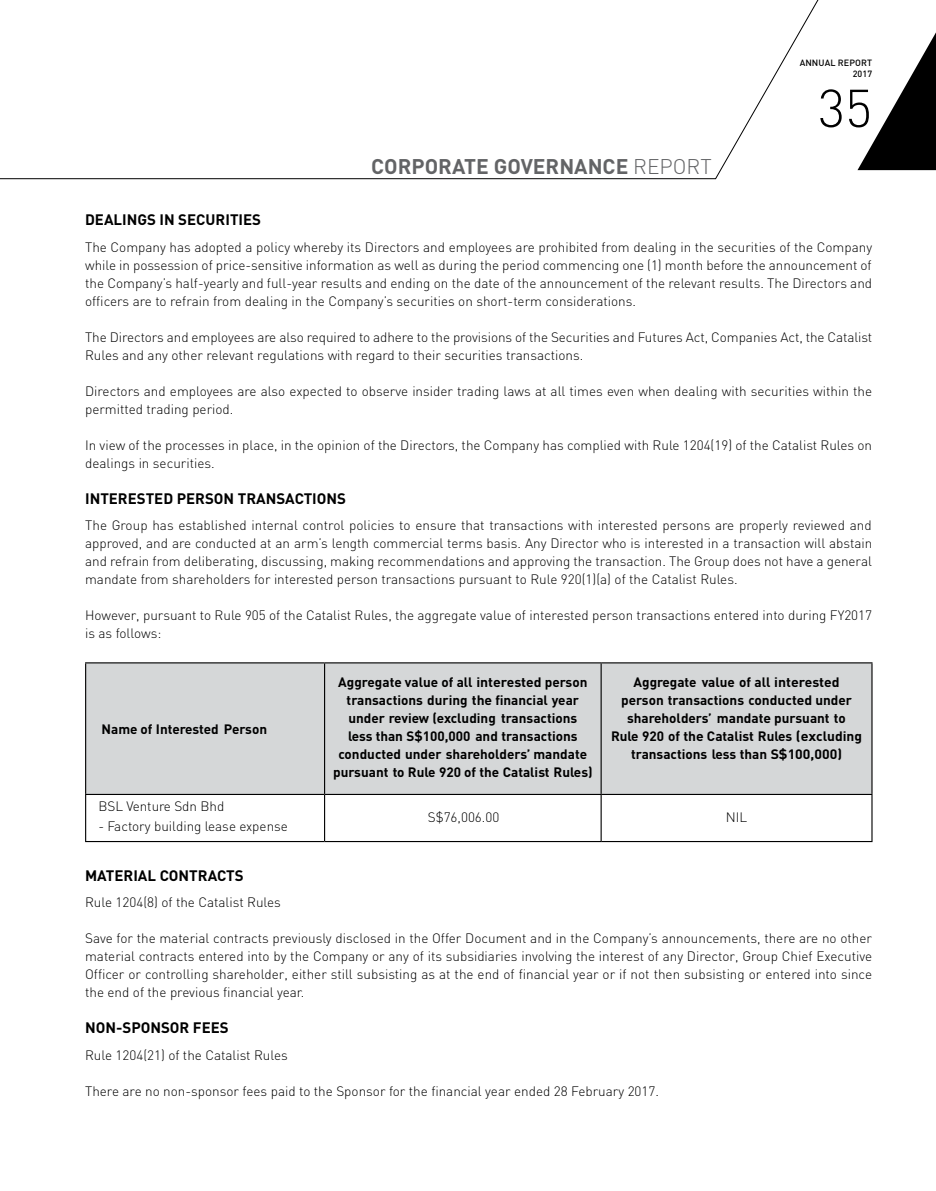
<style>
.page{position:relative;width:936px;height:1191px;background:#fff}
.page>*{position:absolute;margin:0;border:0;box-sizing:border-box;transform-origin:0 0}
.t1{font:300 52.5px "DIN";color:#000}
.t2{font:700 21px "DIN";color:#636466}
.t3{font:700 15px "DIN";color:#000}
.t4{font:300 13.5px/18px "DIN";color:#000}
.t5{font:700 13.5px/18px "DIN";color:#000;text-align:center}
.t6{font:500 9px/10.8px "DIN";letter-spacing:.01em;color:#000;text-align:right}
.s1{font-weight:300}
</style>
<div class="page">
<svg style="left:871px;top:34px;width:64px;height:136px"></svg>
<svg style="left:0;top:0;width:871px;height:179px"></svg>
<div style="left:86px;top:663px;width:785px;height:131px;background:#d5d7d8"></div>
<hr style="left:85px;top:662px;width:239px;height:1px;background:#000">
<hr style="left:85px;top:663px;width:1px;height:131px;background:#000">
<hr style="left:324px;top:662px;width:277px;height:1px;background:#000">
<hr style="left:601px;top:662px;width:271px;height:1px;background:#000">
<hr style="left:871px;top:663px;width:1px;height:131px;background:#000">
<hr style="left:85px;top:795px;width:1px;height:46px;background:#000">
<hr style="left:871px;top:795px;width:1px;height:46px;background:#000">
<hr style="left:85px;top:841px;width:239px;height:1px;background:#000">
<hr style="left:324px;top:841px;width:277px;height:1px;background:#000">
<hr style="left:601px;top:841px;width:271px;height:1px;background:#000">
<hr style="left:85px;top:794px;width:239px;height:1px;background:#000">
<hr style="left:324px;top:794px;width:277px;height:1px;background:#000">
<hr style="left:601px;top:794px;width:271px;height:1px;background:#000">
<hr style="left:324px;top:663px;width:1px;height:131px;background:#000">
<hr style="left:324px;top:795px;width:1px;height:46px;background:#000">
<hr style="left:600px;top:663px;width:1px;height:131px;background:#000">
<hr style="left:600px;top:795px;width:1px;height:46px;background:#000">
<p class="t6" style="left:799px;top:57px;width:74px">ANNUAL REPORT<br>2017</p>
<p class="t2" style="left:371px;top:152px;width:342px">CORPORATE GOVERNANCE <span class="s1">REPORT</span></p>
<h1 class="t1" style="left:818px;top:76px;width:55px">35</h1>
<p class="t3" style="left:85px;top:210px;width:177px">DEALINGS IN SECURITIES</p>
<p class="t4" style="left:85px;top:238px;width:788px;text-align:justify">The Company has adopted a policy whereby its Directors and employees are prohibited from dealing in the securities of the Company while in possession of price-sensitive information as well as during the period commencing one (1) month before the announcement of the Company’s half-yearly and full-year results and ending on the date of the announcement of the relevant results. The Directors and officers are to refrain from dealing in the Company’s securities on short-term considerations.</p>
<p class="t4" style="left:85px;top:328px;width:788px">The Directors and employees are also required to adhere to the provisions of the Securities and Futures Act, Companies Act, the Catalist<br>Rules and any other relevant regulations with regard to their securities transactions.</p>
<p class="t4" style="left:85px;top:382px;width:788px">Directors and employees are also expected to observe insider trading laws at all times even when dealing with securities within the permitted trading period.</p>
<p class="t4" style="left:85px;top:436px;width:788px">In view of the processes in place, in the opinion of the Directors, the Company has complied with Rule 1204(19) of the Catalist Rules on dealings in securities.</p>
<p class="t3" style="left:85px;top:488px;width:262px">INTERESTED PERSON TRANSACTIONS</p>
<p class="t4" style="left:85px;top:516px;width:788px;text-align:justify">The Group has established internal control policies to ensure that transactions with interested persons are properly reviewed and approved, and are conducted at an arm’s length commercial terms basis. Any Director who is interested in a transaction will abstain and refrain from deliberating, discussing, making recommendations and approving the transaction. The Group does not have a general mandate from shareholders for interested person transactions pursuant to Rule 920(1)(a) of the Catalist Rules.</p>
<p class="t4" style="left:85px;top:606px;width:788px">However, pursuant to Rule 905 of the Catalist Rules, the aggregate value of interested person transactions entered into during FY2017 is as follows:</p>
<p class="t5" style="left:101px;top:719px;width:167px">Name of Interested Person</p>
<p class="t4" style="left:98px;top:797px;width:127px">BSL Venture Sdn Bhd</p>
<p class="t4" style="left:98px;top:816px;width:191px">- Factory building lease expense</p>
<p class="t5" style="left:333px;top:672px;width:261px">Aggregate value of all interested person transactions during the financial year under review (excluding transactions<br>less than S$100,000 and transactions conducted under shareholders’ mandate pursuant to Rule 920 of the Catalist Rules)</p>
<p class="t5" style="left:611px;top:672px;width:252px">Aggregate value of all interested person transactions conducted under shareholders’ mandate pursuant to<br>Rule 920 of the Catalist Rules (excluding transactions less than S$100,000)</p>
<p class="t4" style="left:428px;top:808px;width:73px">S$76,006.00</p>
<p class="t4" style="left:725px;top:808px;width:23px">NIL</p>
<p class="t3" style="left:85px;top:865px;width:160px">MATERIAL CONTRACTS</p>
<p class="t4" style="left:85px;top:893px;width:197px">Rule 1204(8) of the Catalist Rules</p>
<p class="t4" style="left:85px;top:929px;width:788px;text-align:justify">Save for the material contracts previously disclosed in the Offer Document and in the Company’s announcements, there are no other material contracts entered into by the Company or any of its subsidiaries involving the interest of any Director, Group Chief Executive Officer or controlling shareholder, either still subsisting as at the end of financial year or if not then subsisting or entered into since the end of the previous financial year.</p>
<p class="t3" style="left:85px;top:1018px;width:145px">NON-SPONSOR FEES</p>
<p class="t4" style="left:85px;top:1045px;width:204px">Rule 1204(21) of the Catalist Rules</p>
<p class="t4" style="left:85px;top:1081px;width:575px">There are no non-sponsor fees paid to the Sponsor for the financial year ended 28 February 2017.</p>
</div>
